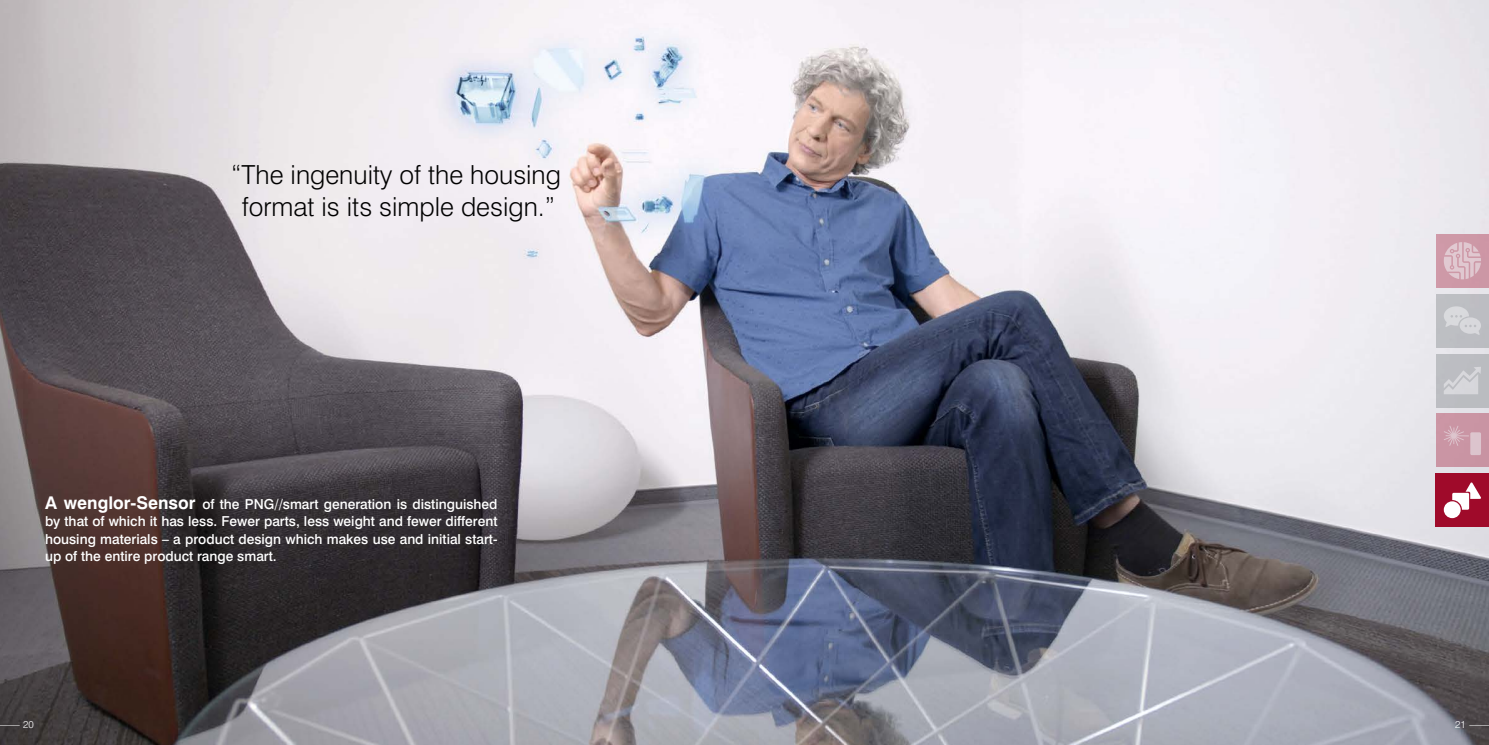
<style>
.page{position:relative;width:1489px;height:745px;background:#fff}
.page>*{position:absolute;margin:0;border:0;box-sizing:border-box;transform-origin:0 0}
.t1{font:300 26.25px/32.5px "Swiss 721 BT";color:#000;text-align:center}
.t2{font:500 13.75px/17.5px "Swiss 721 BT";color:#fff;text-align:justify}
.t3{font:300 10px "Swiss 721 BT";color:#fff;scale:3 1}
.t4{font:300 10px "Swiss 721 BT";color:#fff}
.s1{font-weight:700;font-size:17.5px}
</style>
<div class="page">
<img style="left:0;top:0;width:1488px;height:744px">
<div style="left:1435px;top:294px;width:53px;height:53px;background:#bdbec2"></div>
<svg style="left:1444px;top:306px;width:36px;height:29px"></svg>
<div style="left:1435px;top:413px;width:53px;height:53px;background:#ca95a4"></div>
<svg style="left:1444px;top:426px;width:24px;height:19px"></svg>
<div style="left:1470px;top:432px;width:10px;height:23px;background:#dcc4cd;border-radius:2px"></div>
<div style="left:1435px;top:353px;width:53px;height:54px;background:#bcbdc2"></div>
<svg style="left:1444px;top:367px;width:36px;height:27px"></svg>
<div style="left:1435px;top:473px;width:53px;height:53px;background:#9f0a2a"></div>
<svg style="left:1452px;top:482px;width:29px;height:27px"></svg>
<div style="left:1443px;top:501px;width:17px;height:17px;background:#fff;border-radius:50%"></div>
<div style="left:1435px;top:234px;width:53px;height:53px;background:#ce98a6"></div>
<svg style="left:1444px;top:242px;width:36px;height:37px"></svg>
<h1 class="t1" style="left:231px;top:158px;width:331px">“The ingenuity of the housing format is its simple design.”</h1>
<p class="t2" style="left:45px;top:494px;width:454px"><span class="s1">A wenglor-Sensor</span> of the PNG//smart generation is distinguished by that of which it has less. Fewer parts, less weight and fewer different housing materials – a product design which makes use and initial start&shy;up of the entire product range smart.</p>
<p class="t3" style="left:-11px;top:718px;width:16px">— 20</p>
<p class="t4" style="left:1454px;top:718px;width:46px">21 —</p>
</div>
